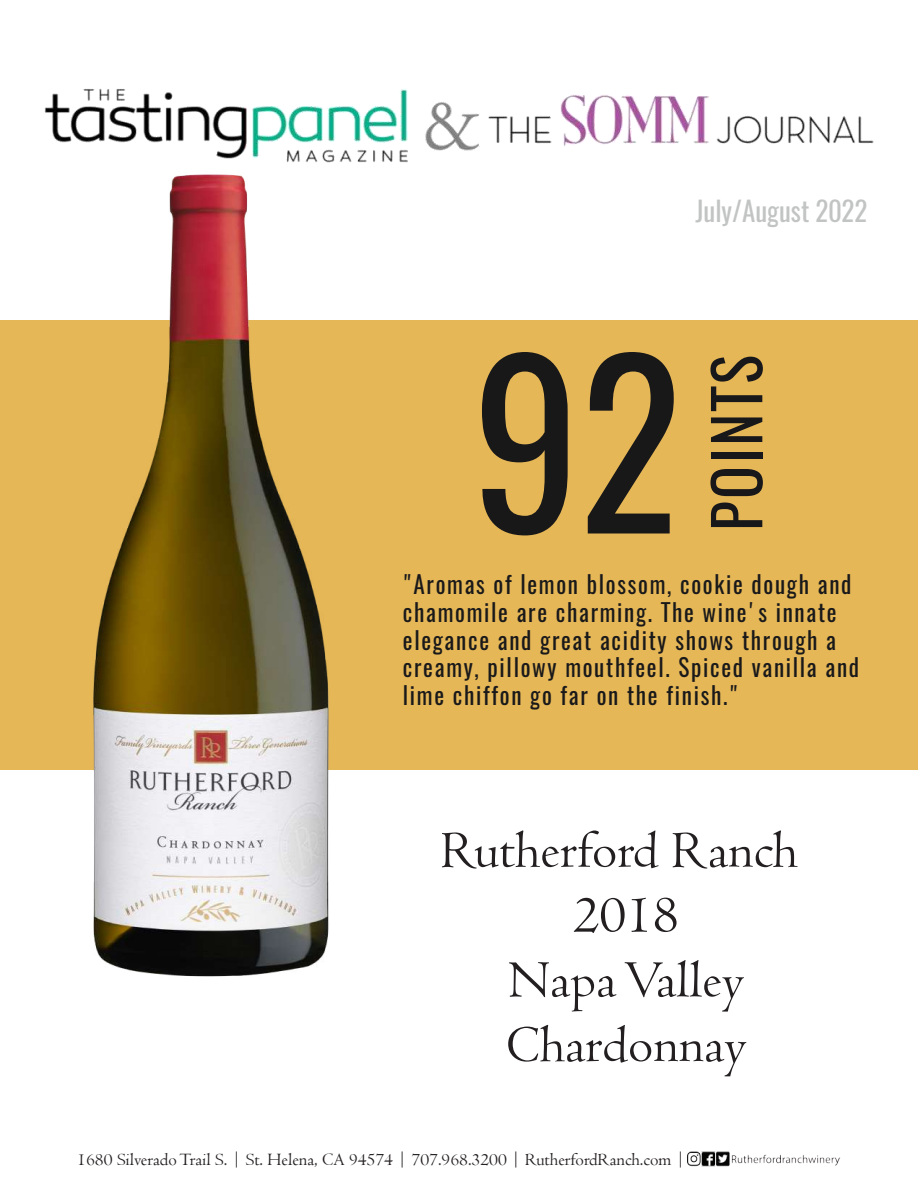
<style>
.page{position:relative;width:918px;height:1188px;background:#fff}
.page>*{position:absolute;margin:0;border:0;box-sizing:border-box;transform-origin:0 0}
.t1{font:222px "Oswald";color:#191819;scale:.96 1}
.t2{font:63.45px "Oswald";letter-spacing:.04em;color:#181719;scale:.96 1}
.t3{font:54px/64.8px "Centaur";color:#231f20;text-align:center}
.t4{font:27px "Oswald";color:#c2c3c3}
.t5{font:24px/27.8px "Oswald";letter-spacing:.075em;color:#1a191a;scale:.96 1}
.t6{font:18px "Centaur";color:#231f20}
</style>
<div class="page">
<div style="left:0;top:320px;width:918px;height:449px;background:#e5b757"></div>
<img style="left:70px;top:191px;width:280px;height:786px">
<img style="left:688px;top:1151px;width:152px;height:16px">
<img style="left:44px;top:88px;width:830px;height:103px">
<p class="t4" style="left:695px;top:192px;width:174px">July/August 2022</p>
<h1 class="t1" style="left:473px;top:289px;width:219px">92</h1>
<h2 class="t2" style="left:693px;top:531px;width:185px;rotate:-90deg">POINTS</h2>
<p class="t5" style="left:403px;top:570px;width:477px">"Aromas of lemon blossom, cookie dough and chamomile are charming. The wine's innate elegance and great acidity shows through a creamy, pillowy mouthfeel. Spiced vanilla and lime chiffon go far on the finish."</p>
<h3 class="t3" style="left:441px;top:817px;width:358px">Rutherford Ranch<br>2018<br>Napa Valley<br>Chardonnay</h3>
<p class="t6" style="left:77px;top:1149px;width:609px">1680 Silverado Trail S. | St. Helena, CA 94574 | 707.968.3200 | RutherfordRanch.com |</p>
</div>
